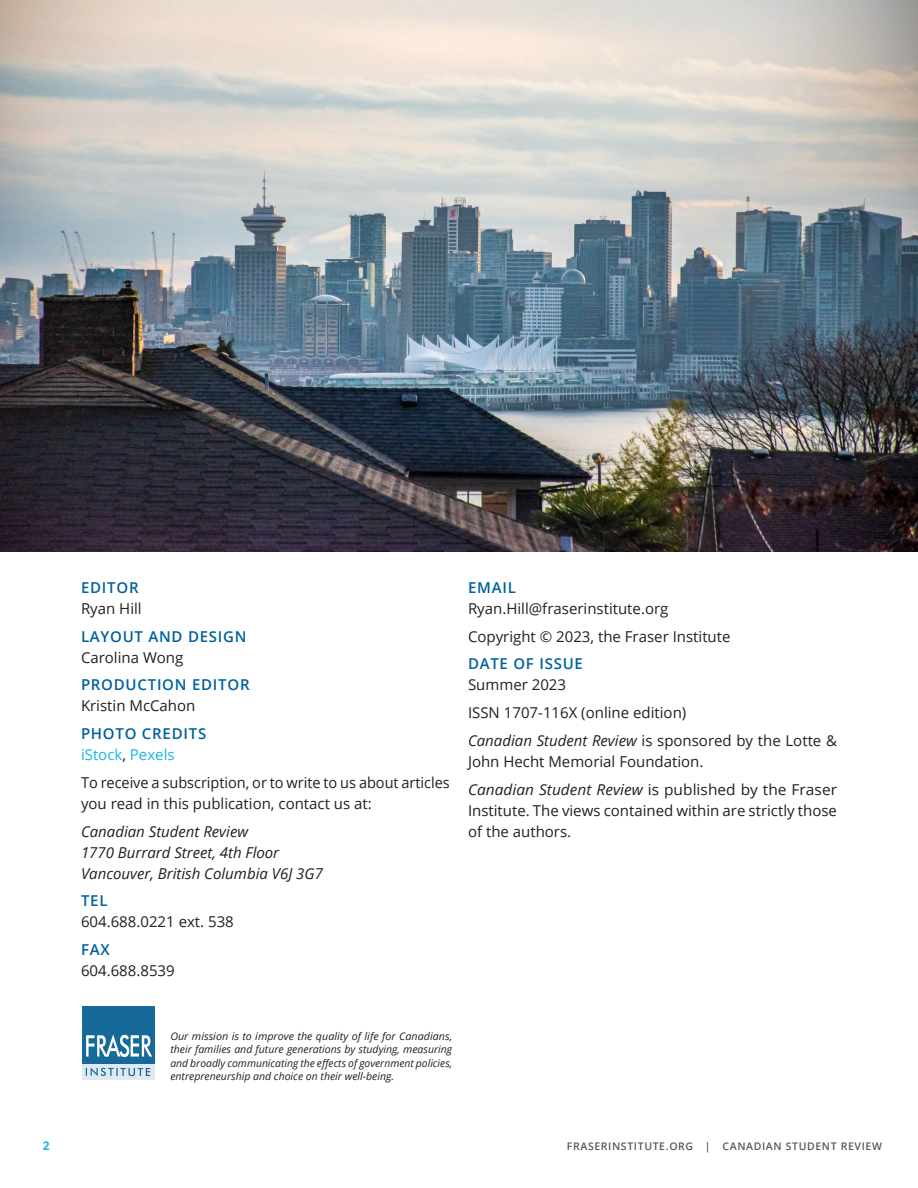
<style>
.page{position:relative;width:918px;height:1188px;background:#fff}
.page>*{position:absolute;margin:0;border:0;box-sizing:border-box;transform-origin:0 0}
.Credits_body{font:15px/21px "Open Sans";color:#231f20}
.Credits_Address{font:italic 15px/21px "Open Sans";color:#231f20}
.Credits_Head{font:600 15px "Open Sans";letter-spacing:.05em;color:#00619c}
.Credits_body-2{font:15px "Open Sans";color:#18b6dd}
.t1{font:700 12px "Open Sans";color:#18b6dd}
.Credits_fine_print{font:italic 10.5px/13.5px "Open Sans";color:#231f20;text-align:justify}
.t2{font:600 10.5px "Open Sans";letter-spacing:.06em;color:#57585a}
.s1{color:#231f20}
.s2{font-style:italic}
</style>
<div class="page">
<img style="left:0;top:0;width:918px;height:551px">
<div style="left:82px;top:1007px;width:73px;height:73px;background:#e0e9f1"></div>
<div style="left:82px;top:1007px;width:73px;height:57px;background:#166a9a"></div>
<svg style="left:86px;top:1034px;width:66px;height:23px"></svg>
<svg style="left:86px;top:1068px;width:64px;height:8px"></svg>
<p class="Credits_Head" style="left:81px;top:577px;width:59px">EDITOR</p>
<p class="Credits_body" style="left:81px;top:598px;width:62px">Ryan Hill</p>
<p class="Credits_Head" style="left:81px;top:626px;width:167px">LAYOUT AND DESIGN</p>
<p class="Credits_body" style="left:81px;top:646px;width:104px">Carolina Wong</p>
<p class="Credits_Head" style="left:81px;top:675px;width:170px">PRODUCTION EDITOR</p>
<p class="Credits_body" style="left:81px;top:695px;width:116px">Kristin McCahon</p>
<p class="Credits_Head" style="left:81px;top:723px;width:127px">PHOTO CREDITS</p>
<p class="Credits_body-2" style="left:81px;top:744px;width:95px">iStock<span class="s1">,</span> Pexels</p>
<p class="Credits_body" style="left:81px;top:772px;width:370px">To receive a subscription, or to write to us about articles you read in this publication, contact us at:</p>
<p class="Credits_Address" style="left:81px;top:820px;width:243px">Canadian Student Review<br>1770 Burrard Street, 4th Floor<br>Vancouver, British Columbia V6J 3G7</p>
<p class="Credits_Head" style="left:81px;top:891px;width:28px">TEL</p>
<p class="Credits_body" style="left:81px;top:911px;width:154px">604.688.0221 ext. 538</p>
<p class="Credits_Head" style="left:81px;top:939px;width:30px">FAX</p>
<p class="Credits_body" style="left:81px;top:960px;width:95px">604.688.8539</p>
<p class="Credits_Head" style="left:468px;top:577px;width:49px">EMAIL</p>
<p class="Credits_body" style="left:468px;top:598px;width:202px">Ryan.Hill@fraserinstitute.org</p>
<p class="Credits_body" style="left:468px;top:625px;width:264px">Copyright © 2023, the Fraser Institute</p>
<p class="Credits_Head" style="left:468px;top:654px;width:116px">DATE OF ISSUE</p>
<p class="Credits_body" style="left:468px;top:674px;width:100px">Summer 2023</p>
<p class="Credits_body" style="left:468px;top:702px;width:220px">ISSN 1707-116X (online edition)</p>
<p class="Credits_body" style="left:468px;top:730px;width:371px"><span class="s2">Canadian Student Review</span> is sponsored by the Lotte &amp;<br>John Hecht Memorial Foundation.</p>
<p class="Credits_body" style="left:468px;top:778px;width:371px;text-align:justify"><span class="s2">Canadian Student Review</span> is published by the Fraser Institute. The views contained within are strictly those of the authors.</p>
<p class="Credits_fine_print" style="left:170px;top:1029px;width:283px">Our mission is to improve the quality of life for Canadians, their families and future generations by studying, measuring and broadly communicating the effects of government policies, entrepreneurship and choice on their well-being.</p>
<p class="t1" style="left:43px;top:1137px;width:8px">2</p>
<p class="t2" style="left:567px;top:1139px;width:317px">FRASERINSTITUTE.ORG | CANADIAN STUDENT REVIEW</p>
</div>
